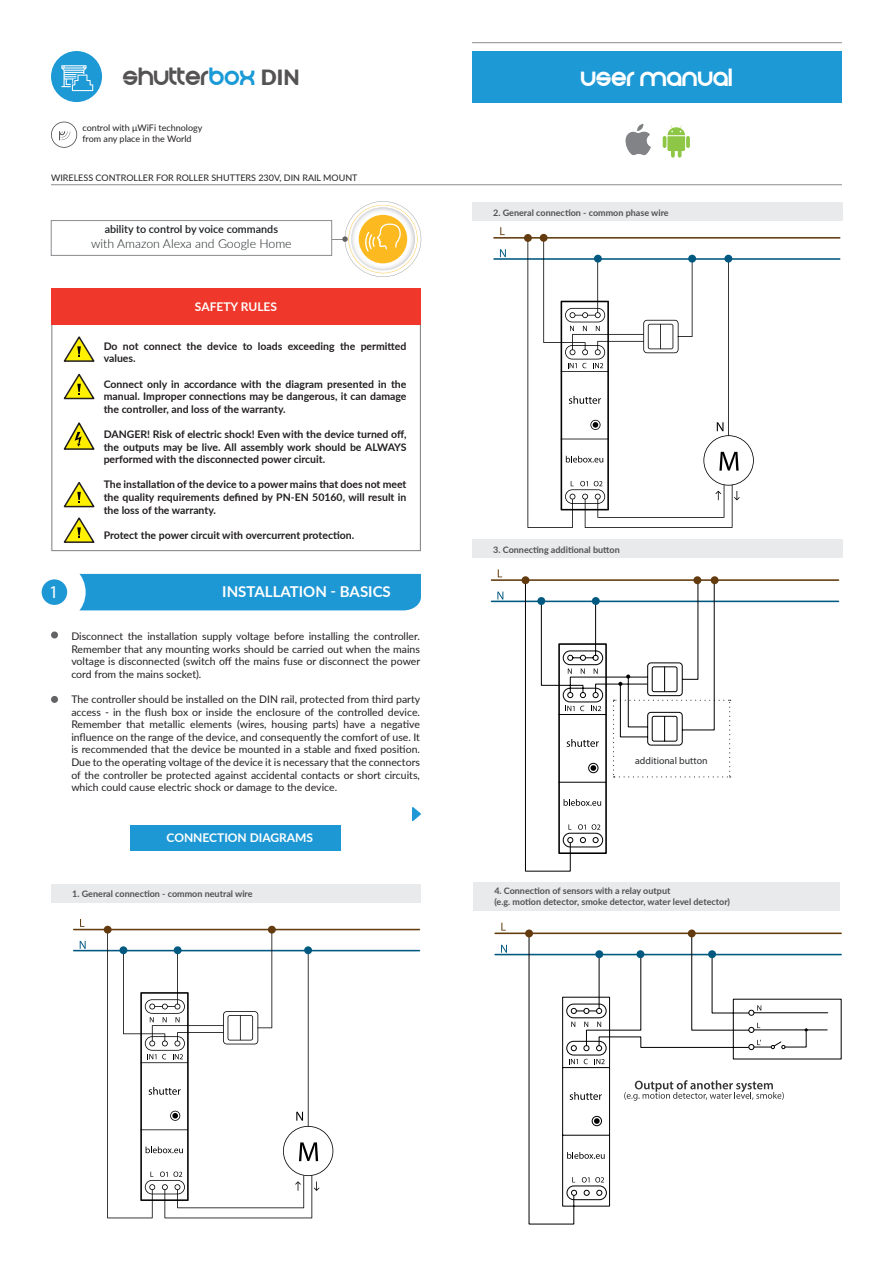
<style>
.page{position:relative;width:893px;height:1263px;background:#fff}
.page>*{position:absolute;margin:0;border:0;box-sizing:border-box;transform-origin:0 0}
.t1{font:21px "And Then It Ends";color:#545253}
.t2{font:21px "And Then It Ends";color:#fff}
.t3{font:18px "Myriad Pro";color:#fff}
.t4{font:700 15px "Lato";color:#fff}
.t5{font:300 12.3px "Lato";color:#1a1f21}
.t6{font:700 12px "Lato";color:#fff}
.t7{font:700 12px "Lato";color:#fffefc}
.t8{font:600 10.8px "Lato";color:#1a1f21}
.t9{font:10.5px/12.6px "Lato";color:#231f20;text-align:justify}
.t10{font:700 10.5px/12.6px "Lato";color:#231f20;text-align:justify}
.t11{font:9.9px "Myriad Pro";color:#292c2f}
.t12{font:700 9px/10.8px "Lato";color:#4f5252}
.t13{font:9px "Lato";color:#231f20}
.s1{color:#1a9ad6}
.s2{font-family:"Lato";font-weight:900}
</style>
<div class="page">
<svg style="left:51px;top:122px;width:26px;height:26px"></svg>
<svg style="left:637px;top:124px;width:7px;height:7px"></svg>
<svg style="left:663px;top:125px;width:22px;height:33px"></svg>
<svg style="left:686px;top:136px;width:4px;height:12px"></svg>
<img style="left:625px;top:132px;width:26px;height:23px">
<svg style="left:332px;top:201px;width:89px;height:76px"></svg>
<div style="left:51px;top:220px;width:281px;height:36px;border:1px solid #8a8c8f"></div>
<hr style="left:51px;top:184px;width:791px;height:1px;background:#8a8c8f">
<div style="left:51px;top:323px;width:370px;height:228px;border:1px solid #8a8c8f"></div>
<svg style="left:63px;top:336px;width:32px;height:26px"></svg>
<svg style="left:63px;top:373px;width:32px;height:27px"></svg>
<svg style="left:63px;top:482px;width:32px;height:26px"></svg>
<svg style="left:63px;top:517px;width:32px;height:26px"></svg>
<div style="left:51px;top:288px;width:370px;height:36px;background:#ef372b"></div>
<svg style="left:63px;top:422px;width:32px;height:28px"></svg>
<div style="left:131px;top:825px;width:210px;height:25px;background:#1e98d5"></div>
<div style="left:81px;top:574px;width:340px;height:36px;background:#1e98d5"></div>
<div style="left:24px;top:561px;width:62px;height:62px;background:#fff;border-radius:50%"></div>
<div style="left:42px;top:579px;width:25px;height:26px;background:#1e98d5;border-radius:50%"></div>
<svg style="left:412px;top:807px;width:9px;height:14px"></svg>
<div style="left:51px;top:884px;width:370px;height:18px;background:#e9eaeb"></div>
<div style="left:472px;top:202px;width:371px;height:18px;background:#e9eaeb"></div>
<div style="left:473px;top:882px;width:367px;height:29px;background:#e9eaeb"></div>
<div style="left:51px;top:631px;width:7px;height:7px;background:#636366;border-radius:50%"></div>
<div style="left:51px;top:696px;width:7px;height:7px;background:#636366;border-radius:50%"></div>
<div style="left:51px;top:51px;width:51px;height:51px;background:#1d99d6;border-radius:50%"></div>
<svg style="left:61px;top:65px;width:32px;height:26px"></svg>
<div style="left:472px;top:51px;width:370px;height:51px;background:#1d99d6"></div>
<hr style="left:472px;top:42px;width:370px;height:1px;background:#8a8c8f">
<hr style="left:495px;top:932px;width:346px;height:2px;background:#633b0f">
<hr style="left:495px;top:954px;width:346px;height:1px;background:#005980">
<svg style="left:528px;top:932px;width:258px;height:293px"></svg>
<svg style="left:594px;top:1118px;width:6px;height:6px"></svg>
<div style="left:592px;top:1116px;width:10px;height:10px;border:1px solid #000;border-radius:50%"></div>
<svg style="left:567px;top:1152px;width:38px;height:7px"></svg>
<svg style="left:501px;top:945px;width:6px;height:8px"></svg>
<svg style="left:501px;top:923px;width:5px;height:7px"></svg>
<div style="left:525px;top:929px;width:8px;height:8px;background:#633b0f;border-radius:50%"></div>
<div style="left:688px;top:929px;width:8px;height:8px;background:#633b0f;border-radius:50%"></div>
<svg style="left:569px;top:937px;width:273px;height:127px"></svg>
<svg style="left:624px;top:1080px;width:160px;height:21px"></svg>
<svg style="left:570px;top:1092px;width:32px;height:8px"></svg>
<svg style="left:566px;top:1177px;width:41px;height:23px"></svg>
<hr style="left:73px;top:929px;width:347px;height:1px;background:#633b0f">
<hr style="left:73px;top:950px;width:347px;height:1px;background:#005980">
<svg style="left:80px;top:941px;width:6px;height:8px"></svg>
<svg style="left:80px;top:919px;width:4px;height:8px"></svg>
<div style="left:104px;top:926px;width:8px;height:7px;background:#633b0f;border-radius:50%"></div>
<div style="left:268px;top:926px;width:8px;height:7px;background:#633b0f;border-radius:50%"></div>
<svg style="left:107px;top:930px;width:226px;height:288px"></svg>
<hr style="left:493px;top:237px;width:347px;height:2px;background:#633b0f">
<hr style="left:493px;top:258px;width:347px;height:2px;background:#005980">
<svg style="left:500px;top:249px;width:6px;height:8px"></svg>
<svg style="left:500px;top:227px;width:5px;height:8px"></svg>
<svg style="left:524px;top:234px;width:8px;height:8px"></svg>
<div style="left:540px;top:234px;width:8px;height:8px;background:#633b0f;border-radius:50%"></div>
<svg style="left:527px;top:237px;width:227px;height:291px"></svg>
<div style="left:472px;top:539px;width:371px;height:18px;background:#e9eaeb"></div>
<hr style="left:491px;top:579px;width:347px;height:2px;background:#633b0f">
<hr style="left:491px;top:601px;width:347px;height:1px;background:#005980">
<svg style="left:497px;top:591px;width:6px;height:8px"></svg>
<div style="left:521px;top:576px;width:8px;height:8px;background:#633b0f;border-radius:50%"></div>
<div style="left:693px;top:576px;width:8px;height:8px;background:#633b0f;border-radius:50%"></div>
<div style="left:711px;top:576px;width:8px;height:8px;background:#633b0f;border-radius:50%"></div>
<svg style="left:525px;top:579px;width:206px;height:293px"></svg>
<p class="t1" style="left:123px;top:67px;width:178px">shutter<span class="s1">box</span> <span class="s2">DIN</span></p>
<p class="t13" style="left:82px;top:121px;width:121px">control with μWiFi technology</p>
<p class="t13" style="left:82px;top:132px;width:111px">from any place in the World</p>
<p class="t13" style="left:51px;top:171px;width:308px">WIRELESS CONTROLLER FOR ROLLER SHUTTERS 230V, DIN RAIL MOUNT</p>
<p class="t8" style="left:105px;top:221px;width:175px">ability to control by voice commands</p>
<p class="t5" style="left:91px;top:235px;width:202px">with Amazon Alexa and Google Home</p>
<p class="t7" style="left:195px;top:298px;width:84px">SAFETY RULES</p>
<p class="t10" style="left:104px;top:339px;width:304px">Do not connect the device to loads exceeding the permitted values.</p>
<p class="t10" style="left:104px;top:377px;width:304px">Connect only in accordance with the diagram presented in the manual. Improper connections may be dangerous, it can damage the controller, and loss of the warranty.</p>
<p class="t10" style="left:104px;top:427px;width:304px">DANGER! Risk of electric shock! Even with the device turned off, the outputs may be live. All assembly work should be ALWAYS performed with the disconnected power circuit.</p>
<p class="t10" style="left:104px;top:478px;width:304px">The installation of the device to a power mains that does not meet the quality requirements defined by PN-EN 50160, will result in the loss of the warranty.</p>
<p class="t10" style="left:104px;top:528px;width:252px">Protect the power circuit with overcurrent protection.</p>
<p class="t3" style="left:49px;top:580px;width:11px">1</p>
<p class="t4" style="left:222px;top:581px;width:170px">INSTALLATION - BASICS</p>
<p class="t9" style="left:71px;top:629px;width:350px">Disconnect the installation supply voltage before installing the controller.<br>Remember that any mounting works should be carried out when the mains voltage is disconnected (switch off the mains fuse or disconnect the power cord from the mains socket).</p>
<p class="t9" style="left:71px;top:692px;width:350px">The controller should be installed on the DIN rail, protected from third party access - in the flush box or inside the enclosure of the controlled device.<br>Remember that metallic elements (wires, housing parts) have a negative influence on the range of the device, and consequently the comfort of use. It is recommended that the device be mounted in a stable and fixed position.<br>Due to the operating voltage of the device it is necessary that the connectors of the controller be protected against accidental contacts or short circuits, which could cause electric shock or damage to the device.</p>
<p class="t6" style="left:167px;top:829px;width:148px">CONNECTION DIAGRAMS</p>
<p class="t12" style="left:72px;top:887px;width:182px">1. General connection - common neutral wire</p>
<p class="t2" style="left:581px;top:68px;width:153px">user manual</p>
<p class="t12" style="left:493px;top:207px;width:177px">2. General connection - common phase wire</p>
<p class="t12" style="left:493px;top:544px;width:128px">3. Connecting additional button</p>
<p class="t11" style="left:635px;top:754px;width:74px">additional button</p>
<p class="t12" style="left:494px;top:885px;width:237px">4. Connection of sensors with a relay output<br>(e.g. motion detector, smoke detector, water level detector)</p>
</div>
